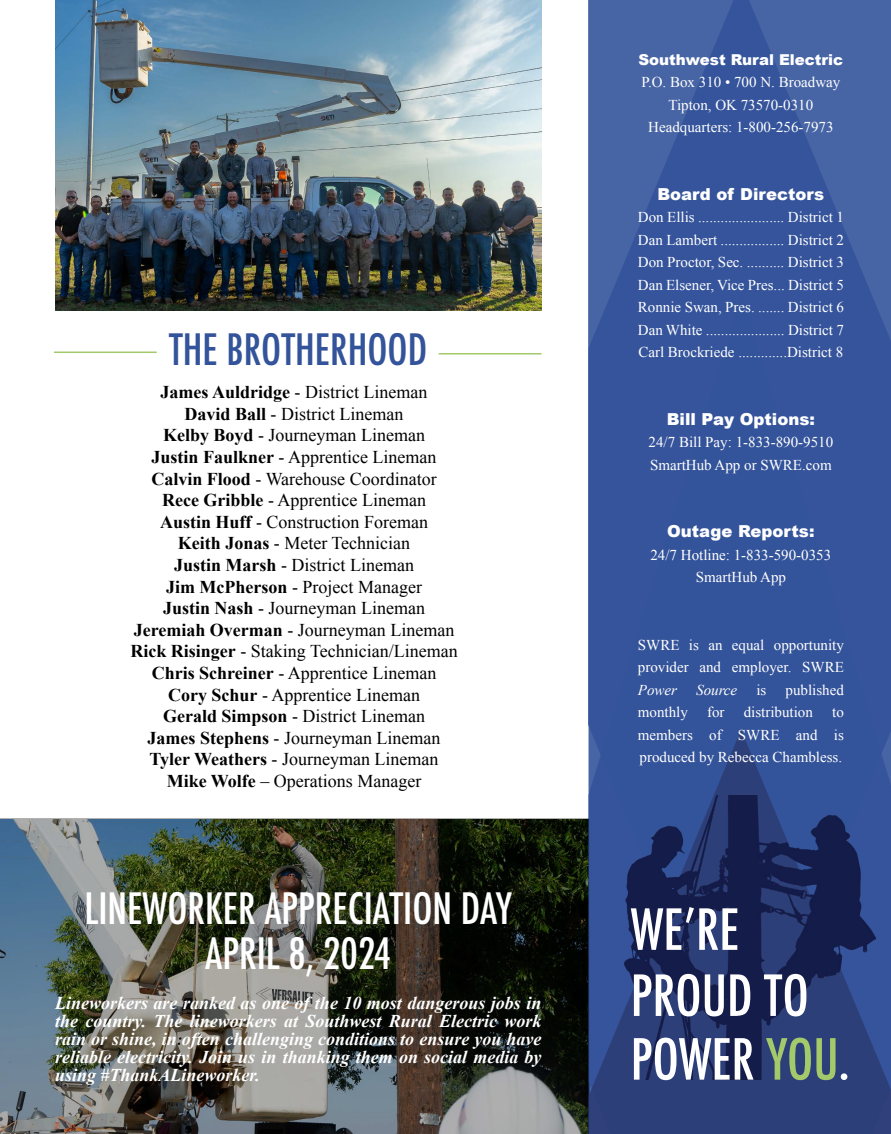
<style>
.page{position:relative;width:891px;height:1134px;background:#fff}
.page>*{position:absolute;margin:0;border:0;box-sizing:border-box;transform-origin:0 0}
.t1{font:500 condensed 55.05px/64.9px "Futura";color:#fff}
.t2{font:500 condensed 42px/45px "Futura";color:#fff;text-align:center}
.t3{font:500 condensed 42px "Futura";color:#33539a}
.t4{font:18px/21.6px "Times New Roman";color:#000;text-align:center}
.t5{font:italic 700 18px/18px "Times New Roman";color:#fff;text-align:justify}
.t6{font:900 16.5px "Arial";color:#fff}
.t7{font:15px/22.5px "Times New Roman";color:#fff;text-align:center}
.t8{font:900 15px "Arial";color:#fff}
.t9{font:italic 15px "Times New Roman";color:#fff}
.s1{font-weight:700}
.s2{color:#a3c96a}
</style>
<div class="page">
<svg style="left:589px;top:0;width:302px;height:294px;background:#3e5c9f"></svg>
<div style="left:589px;top:294px;width:302px;height:436px;background:#35549b"></div>
<svg style="left:588px;top:730px;width:303px;height:404px;background:#324c8e"></svg>
<img style="left:625px;top:795px;width:250px;height:285px">
<hr style="left:54px;top:352px;width:103px;height:1px;background:#a3c96a">
<img style="left:55px;top:0;width:486px;height:310px">
<hr style="left:439px;top:353px;width:102px;height:2px;background:#a3c96a">
<img style="left:0;top:818px;width:589px;height:316px">
<h2 class="t3" style="left:169px;top:322px;width:259px">THE BROTHERHOOD</h2>
<p class="t4" style="left:130px;top:381px;width:329px"><span class="s1">James Auldridge</span> - District Lineman<br><span class="s1">David Ball</span> - District Lineman<br><span class="s1">Kelby Boyd</span> - Journeyman Lineman<br><span class="s1">Justin Faulkner</span> - Apprentice Lineman <span class="s1">Calvin Flood</span> - Warehouse Coordinator<br><span class="s1">Rece Gribble</span> - Apprentice Lineman<br><span class="s1">Austin Huff</span> - Construction Foreman<br><span class="s1">Keith Jonas</span> - Meter Technician<br><span class="s1">Justin Marsh</span> - District Lineman<br><span class="s1">Jim McPherson</span> - Project Manager<br><span class="s1">Justin Nash</span> - Journeyman Lineman <span class="s1">Jeremiah Overman</span> - Journeyman Lineman <span class="s1">Rick Risinger</span> - Staking Technician/Lineman <span class="s1">Chris Schreiner</span> - Apprentice Lineman <span class="s1">Cory Schur</span> - Apprentice Lineman<br><span class="s1">Gerald Simpson</span> - District Lineman<br><span class="s1">James Stephens</span> - Journeyman Lineman <span class="s1">Tyler Weathers</span> - Journeyman Lineman <span class="s1">Mike Wolfe</span> – Operations Manager</p>
<h2 class="t2" style="left:85px;top:886px;width:429px">LINEWORKER APPRECIATION DAY<br>APRIL 8, 2024</h2>
<p class="t5" style="left:55px;top:994px;width:488px">Lineworkers are ranked as one of the 10 most dangerous jobs in the country. The lineworkers at Southwest Rural Electric work rain or shine, in often challenging conditions to ensure you have reliable electricity. Join us in thanking them on social media by using #ThankALineworker.</p>
<p class="t8" style="left:638px;top:48px;width:206px">Southwest Rural Electric</p>
<p class="t7" style="left:641px;top:71px;width:200px">P.O. Box 310 • 700 N. Broadway<br>Tipton, OK 73570-0310<br>Headquarters: 1-800-256-7973</p>
<p class="t6" style="left:657px;top:182px;width:169px">Board of Directors</p>
<p class="t7" style="left:638px;top:206px;width:207px;text-align:justify">Don Ellis ....................... District 1<br>Dan Lambert ................. District 2<br>Don Proctor, Sec. .......... District 3<br>Dan Elsener, Vice Pres... District 5<br>Ronnie Swan, Pres. ....... District 6<br>Dan White ..................... District 7<br>Carl Brockriede .............District 8</p>
<p class="t6" style="left:667px;top:407px;width:150px">Bill Pay Options:</p>
<p class="t7" style="left:649px;top:431px;width:186px;text-align:left">24/7 Bill Pay: 1-833-890-9510<br>SmartHub App or SWRE.com</p>
<p class="t6" style="left:667px;top:519px;width:149px">Outage Reports:</p>
<p class="t7" style="left:650px;top:543px;width:182px">24/7 Hotline: 1-833-590-0353<br>SmartHub App</p>
<p class="t7" style="left:638px;top:633px;width:207px;text-align:left">SWRE is an equal opportunity provider and employer. SWRE</p>
<p class="t9" style="left:638px;top:679px;width:41px">Power</p>
<p class="t9" style="left:696px;top:679px;width:43px">Source</p>
<p class="t7" style="left:756px;top:678px;width:12px">is</p>
<p class="t7" style="left:786px;top:678px;width:60px">published</p>
<p class="t7" style="left:638px;top:701px;width:52px">monthly</p>
<p class="t7" style="left:707px;top:701px;width:19px">for</p>
<p class="t7" style="left:744px;top:701px;width:71px">distribution</p>
<p class="t7" style="left:638px;top:701px;width:207px;text-align:justify;text-indent:194px">to members of SWRE and is produced by Rebecca Chambless.</p>
<h1 class="t1" style="left:631px;top:897px;width:221px">WE’RE<br>PROUD TO<br>POWER <span class="s2">YOU</span>.</h1>
</div>
